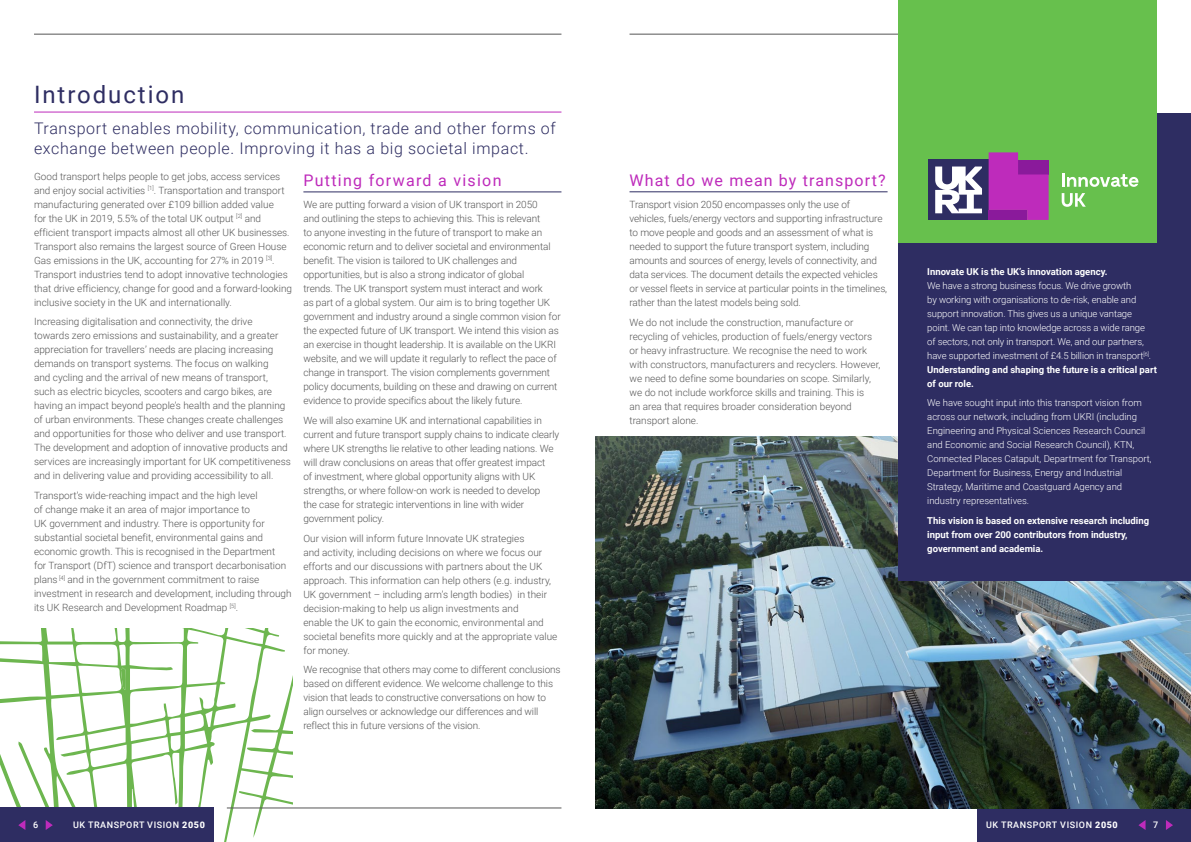
<style>
.page{position:relative;width:1191px;height:842px;background:#fff}
.page>*{position:absolute;margin:0;border:0;box-sizing:border-box;transform-origin:0 0}
.Headings_lc{font:24px "Roboto";letter-spacing:.08em;color:#2e2d62}
.New_intro_text{font:300 16px/20px "Roboto";letter-spacing:.04em;color:#2e2d62}
.Small_headings{font:16px "Roboto";letter-spacing:.075em;color:#be2bbb}
.Body_copy{font:300 10px/14px "Roboto";color:#555}
.Body_copy-2{font:300 9.5px/14px "Roboto";color:#fff}
.Body_copy-3{font:700 9.5px/14px "Roboto";color:#fff}
.t1{font:500 9px "Roboto";letter-spacing:.065em;color:#fff}
.s1{font-weight:700}
.s2{font-weight:900}
</style>
<div class="page">
<svg style="left:0;top:628px;width:292px;height:214px"></svg>
<svg style="left:246px;top:710px;width:46px;height:132px"></svg>
<svg style="left:121px;top:667px;width:5px;height:23px"></svg>
<div style="left:977px;top:808px;width:214px;height:34px;background:#2e2d62"></div>
<svg style="left:1138px;top:820px;width:7px;height:10px"></svg>
<svg style="left:1166px;top:820px;width:7px;height:10px"></svg>
<div style="left:0;top:808px;width:214px;height:34px;background:#2e2d62"></div>
<svg style="left:18px;top:820px;width:7px;height:10px"></svg>
<svg style="left:46px;top:820px;width:7px;height:10px"></svg>
<hr style="left:34px;top:34px;width:527px;height:1px;background:#555">
<hr style="left:629px;top:34px;width:528px;height:1px;background:#555">
<hr style="left:227px;top:808px;width:334px;height:1px;background:#555">
<hr style="left:629px;top:808px;width:335px;height:1px;background:#555">
<img style="left:595px;top:437px;width:596px;height:371px">
<hr style="left:34px;top:112px;width:527px;height:1px;background:#be2bbb">
<hr style="left:303px;top:191px;width:258px;height:1px;background:#2e2d62">
<hr style="left:629px;top:191px;width:258px;height:1px;background:#2e2d62">
<div style="left:899px;top:113px;width:292px;height:468px;background:#2e2d62"></div>
<div style="left:899px;top:0;width:258px;height:243px;background:#67c04d"></div>
<hr style="left:1061px;top:173px;width:3px;height:14px;background:#fff">
<svg style="left:1067px;top:174px;width:71px;height:13px"></svg>
<svg style="left:1061px;top:193px;width:24px;height:14px"></svg>
<div style="left:928px;top:160px;width:60px;height:60px;background:#2e2d62"></div>
<svg style="left:935px;top:167px;width:47px;height:46px"></svg>
<svg style="left:988px;top:152px;width:60px;height:68px;background:#ac31ac"></svg>
<p class="Headings_lc" style="left:34px;top:78px;width:152px">Introduction</p>
<p class="New_intro_text" style="left:34px;top:118px;width:523px">Transport enables mobility, communication, trade and other forms of exchange between people. Improving it has a big societal impact.</p>
<p class="Body_copy" style="left:34px;top:169px;width:259px">Good transport helps people to get jobs, access services and enjoy social activities <sup>[1]</sup>. Transportation and transport manufacturing generated over £109 billion added value<br>for the UK in 2019, 5.5% of the total UK output <sup>[2]</sup> and efficient transport impacts almost all other UK businesses.<br>Transport also remains the largest source of Green House Gas emissions in the UK, accounting for 27% in 2019 <sup>[3]</sup>.<br>Transport industries tend to adopt innovative technologies that drive efficiency, change for good and a forward-looking inclusive society in the UK and internationally.</p>
<p class="Body_copy" style="left:34px;top:314px;width:258px">Increasing digitalisation and connectivity, the drive<br>towards zero emissions and sustainability, and a greater appreciation for travellers’ needs are placing increasing demands on transport systems. The focus on walking<br>and cycling and the arrival of new means of transport, such as electric bicycles, scooters and cargo bikes, are having an impact beyond people’s health and the planning of urban environments. These changes create challenges and opportunities for those who deliver and use transport.<br>The development and adoption of innovative products and services are increasingly important for UK competitiveness and in delivering value and providing accessibility to all.</p>
<p class="Body_copy" style="left:34px;top:488px;width:259px">Transport’s wide-reaching impact and the high level<br>of change make it an area of major importance to<br>UK government and industry. There is opportunity for substantial societal benefit, environmental gains and economic growth. This is recognised in the Department<br>for Transport (DfT) science and transport decarbonisation plans <sup>[4]</sup> and in the government commitment to raise investment in research and development, including through its UK Research and Development Roadmap <sup>[5]</sup>.</p>
<p class="Small_headings" style="left:303px;top:169px;width:200px">Putting forward a vision</p>
<p class="Body_copy" style="left:303px;top:197px;width:259px">We are putting forward a vision of UK transport in 2050<br>and outlining the steps to achieving this. This is relevant<br>to anyone investing in the future of transport to make an economic return and to deliver societal and environmental benefit. The vision is tailored to UK challenges and opportunities, but is also a strong indicator of global<br>trends. The UK transport system must interact and work<br>as part of a global system. Our aim is to bring together UK government and industry around a single common vision for the expected future of UK transport. We intend this vision as an exercise in thought leadership. It is available on the UKRI website, and we will update it regularly to reflect the pace of change in transport. The vision complements government policy documents, building on these and drawing on current evidence to provide specifics about the likely future.</p>
<p class="Body_copy" style="left:303px;top:413px;width:257px">We will also examine UK and international capabilities in current and future transport supply chains to indicate clearly where UK strengths lie relative to other leading nations. We will draw conclusions on areas that offer greatest impact<br>of investment, where global opportunity aligns with UK strengths, or where follow-on work is needed to develop<br>the case for strategic interventions in line with wider government policy.</p>
<p class="Body_copy" style="left:303px;top:531px;width:255px">Our vision will inform future Innovate UK strategies<br>and activity, including decisions on where we focus our efforts and our discussions with partners about the UK approach. This information can help others (e.g. industry, UK government – including arm’s length bodies) in their decision-making to help us align investments and<br>enable the UK to gain the economic, environmental and societal benefits more quickly and at the appropriate value for money.</p>
<p class="Body_copy" style="left:303px;top:662px;width:259px">We recognise that others may come to different conclusions based on different evidence. We welcome challenge to this vision that leads to constructive conversations on how to align ourselves or acknowledge our differences and will reflect this in future versions of the vision.</p>
<p class="Small_headings" style="left:629px;top:169px;width:258px">What do we mean by transport?</p>
<p class="Body_copy" style="left:629px;top:197px;width:259px">Transport vision 2050 encompasses only the use of vehicles, fuels/energy vectors and supporting infrastructure to move people and goods and an assessment of what is needed to support the future transport system, including amounts and sources of energy, levels of connectivity, and data services. The document details the expected vehicles or vessel fleets in service at particular points in the timelines, rather than the latest models being sold.</p>
<p class="Body_copy" style="left:629px;top:315px;width:252px">We do not include the construction, manufacture or recycling of vehicles, production of fuels/energy vectors or heavy infrastructure. We recognise the need to work with constructors, manufacturers and recyclers. However, we need to define some boundaries on scope. Similarly, we do not include workforce skills and training. This is<br>an area that requires broader consideration beyond transport alone.</p>
<p class="Body_copy-2" style="left:927px;top:264px;width:231px"><span class="s1">Innovate UK is the UK’s innovation agency.<br></span>We have a strong business focus. We drive growth<br>by working with organisations to de-risk, enable and support innovation. This gives us a unique vantage point. We can tap into knowledge across a wide range<br>of sectors, not only in transport. We, and our partners, have supported investment of £4.5 billion in transport<sup>[6]</sup>.<br><span class="s1">Understanding and shaping the future is a critical part of our role.</span></p>
<p class="Body_copy-2" style="left:927px;top:396px;width:226px">We have sought input into this transport vision from across our network, including from UKRI (including Engineering and Physical Sciences Research Council and Economic and Social Research Council), KTN, Connected Places Catapult, Department for Transport, Department for Business, Energy and Industrial Strategy, Maritime and Coastguard Agency and industry representatives.</p>
<p class="Body_copy-3" style="left:927px;top:513px;width:223px">This vision is based on extensive research including input from over 200 contributors from industry, government and academia.</p>
<p class="t1" style="left:33px;top:819px;width:7px">6</p>
<p class="t1" style="left:73px;top:819px;width:133px">UK TRANSPORT VISION <span class="s2">2050</span></p>
<p class="t1" style="left:986px;top:819px;width:133px">UK TRANSPORT VISION <span class="s2">2050</span></p>
<p class="t1" style="left:1153px;top:819px;width:7px">7</p>
</div>
